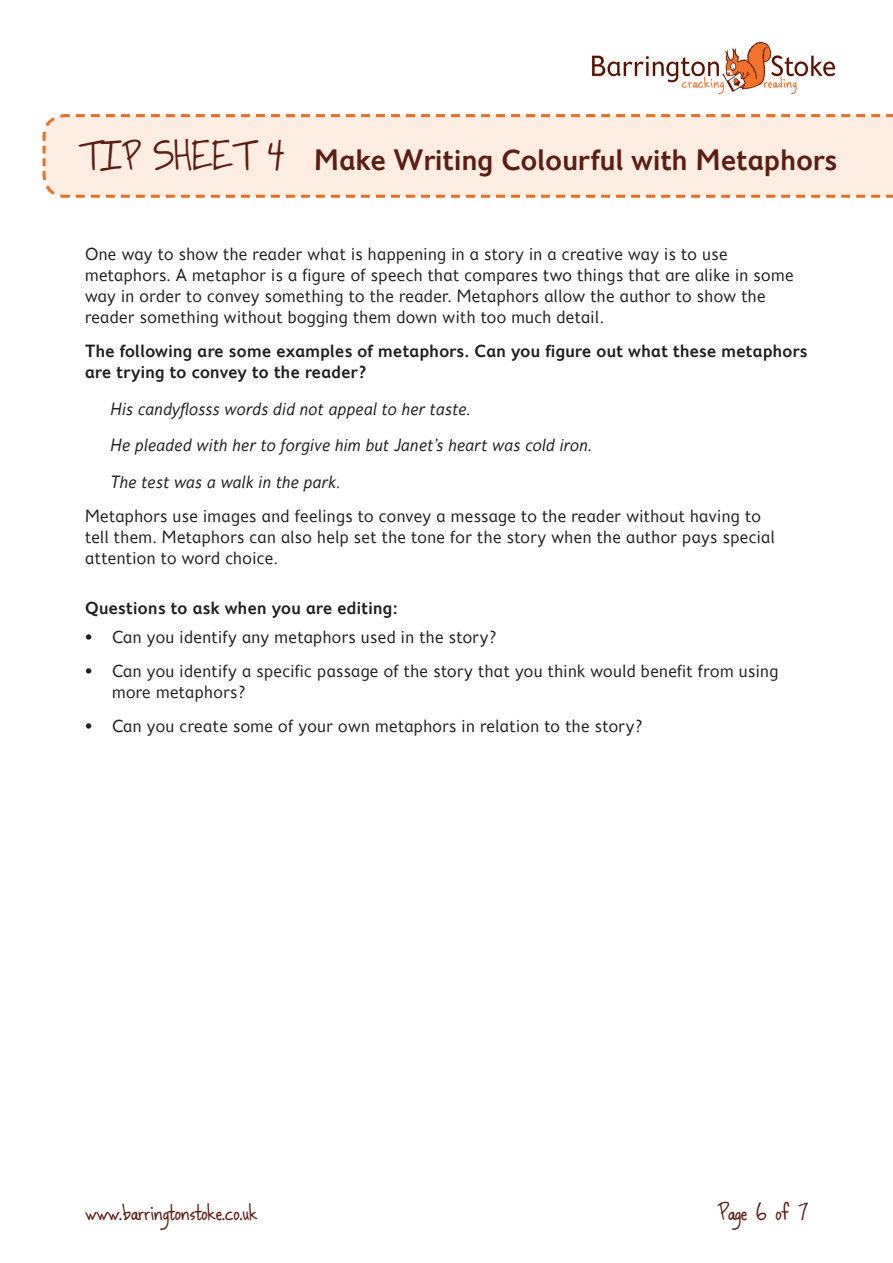
<style>
.page{position:relative;width:893px;height:1263px;background:#fff}
.page>*{position:absolute;margin:0;border:0;box-sizing:border-box;transform-origin:0 0}
.Part_Header{font:600 30px "Fiendstar";color:#5e1d13}
.Body_Text_First_Para{font:18px/21px "Fiendstar";letter-spacing:.01em;color:#231f20}
.bullets{font:18px/21px "Fiendstar";letter-spacing:.01em;color:#231f20}
.Example{font:italic 18px "Fiendstar";letter-spacing:.01em;color:#231f20}
.In_Text_Title{font:600 18px/21px "Fiendstar";letter-spacing:.01em;color:#231f20}
.t1{font:700 18px "Dancinginthe Minefields";letter-spacing:.01em;color:#5e1d13}
.Question_Title{font:600 18px "Fiendstar";letter-spacing:.01em;color:#231f20}
.s1{font-family:"Dancinginthe Minefields";font-weight:700}
</style>
<div class="page">
<img style="left:591px;top:41px;width:245px;height:54px">
<svg style="left:42px;top:114px;width:851px;height:84px;background:#fce7d7"></svg>
<p class="Part_Header" style="left:79px;top:143px;width:760px"><span class="s1">Tip Sheet 4</span> Make Writing Colourful with Metaphors</p>
<p class="Body_Text_First_Para" style="left:85px;top:244px;width:710px">One way to show the reader what is happening in a story in a creative way is to use metaphors. A metaphor is a figure of speech that compares two things that are alike in some way in order to convey something to the reader. Metaphors allow the author to show the reader something without bogging them down with too much detail.</p>
<p class="In_Text_Title" style="left:85px;top:340px;width:724px">The following are some examples of metaphors. Can you figure out what these metaphors are trying to convey to the reader?</p>
<p class="Example" style="left:111px;top:399px;width:362px">His candyflosss words did not appeal to her taste.</p>
<p class="Example" style="left:111px;top:435px;width:483px">He pleaded with her to forgive him but Janet’s heart was cold iron.</p>
<p class="Example" style="left:111px;top:472px;width:232px">The test was a walk in the park.</p>
<p class="Body_Text_First_Para" style="left:85px;top:505px;width:691px">Metaphors use images and feelings to convey a message to the reader without having to tell them. Metaphors can also help set the tone for the story when the author pays special attention to word choice.</p>
<p class="Question_Title" style="left:85px;top:598px;width:314px">Questions to ask when you are editing:</p>
<p class="bullets" style="left:85px;top:627px;width:413px">• Can you identify any metaphors used in the story?</p>
<p class="bullets" style="left:112px;top:660px;width:668px;text-indent:-27px">• Can you identify a specific passage of the story that you think would benefit from using more metaphors?</p>
<p class="bullets" style="left:85px;top:715px;width:559px">• Can you create some of your own metaphors in relation to the story?</p>
<p class="t1" style="left:85px;top:1204px;width:174px">www.barringtonstoke.co.uk</p>
<p class="t1" style="left:718px;top:1204px;width:92px">Page 6 of 7</p>
</div>
